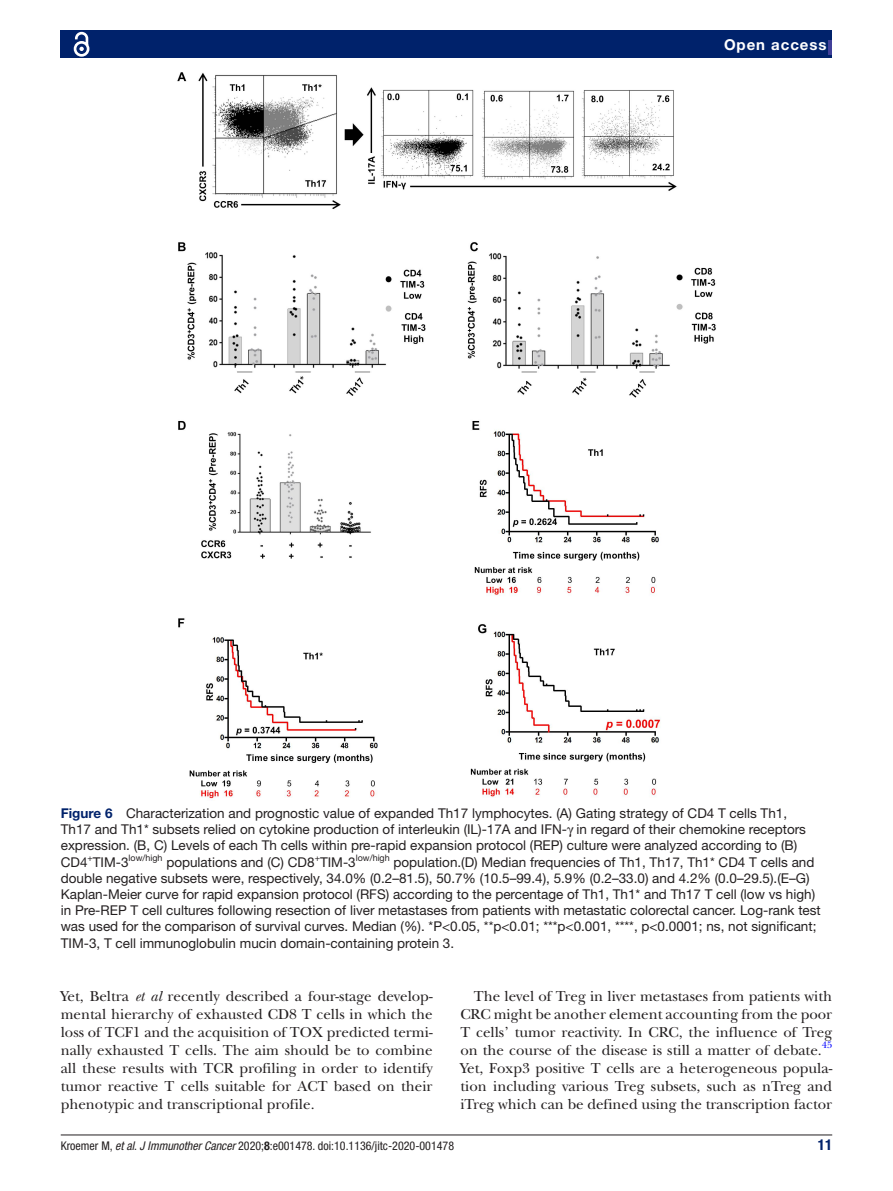
<style>
.page{position:relative;width:893px;height:1191px;background:#fff}
.page>*{position:absolute;margin:0;border:0;box-sizing:border-box;transform-origin:0 0}
.t1{font:15px/18px "New Baskerville";color:#231f20;text-align:justify}
.t2{font:700 15px "Helvetica Neue LT Std";letter-spacing:.065em;color:#fff}
.t3{font:700 condensed 15px "Helvetica Neue LT Std";color:#00226b}
.t4{font:13.5px/16.2px "Helvetica Neue LT Std";color:#231f20}
.t5{font:condensed 12px "Helvetica Neue LT Std";color:#231f20}
.t6{font:9.9px "New Baskerville";color:#00f}
.t7{font:9px "Helvetica Neue LT Std";color:#231f20}
.s1{font-weight:700;color:#00226b}
.s2{font-style:italic}
.s3{font-weight:700}
</style>
<div class="page">
<hr style="left:61px;top:1134px;width:771px;height:1px;background:#231f20">
<div style="left:61px;top:31px;width:771px;height:27px;background:#00226b"></div>
<hr style="left:828px;top:40px;width:4px;height:15px;background:#414099">
<svg style="left:73px;top:31px;width:17px;height:26px"></svg>
<img style="left:177px;top:73px;width:539px;height:726px">
<p class="t2" style="left:724px;top:35px;width:104px">Open access</p>
<p class="t4" style="left:61px;top:805px;width:747px"><span class="s1">Figure 6</span> Characterization and prognostic value of expanded Th17 lymphocytes. (A) Gating strategy of CD4 T cells Th1, Th17 and Th1* subsets relied on cytokine production of interleukin (IL)-17A and IFN- in regard of their chemokine receptors expression. (B, C) Levels of each Th cells within pre-rapid expansion protocol (REP) culture were analyzed according to (B)<br>CD4 TIM-3</p>
<p class="t7" style="left:88px;top:852px;width:7px">+</p>
<p class="t7" style="left:129px;top:852px;width:35px">low/high</p>
<p class="t4" style="left:166px;top:853px;width:191px">populations and (C) CD8 TIM-3</p>
<p class="t7" style="left:315px;top:852px;width:7px">+</p>
<p class="t7" style="left:356px;top:852px;width:35px">low/high</p>
<p class="t4" style="left:61px;top:853px;width:762px;text-indent:333px">population.(D) Median frequencies of Th1, Th17, Th1* CD4 T cells and double negative subsets were, respectively, 34.0% (0.2–81.5), 50.7% (10.5–99.4), 5.9% (0.2–33.0) and 4.2% (0.0–29.5).(E–G)<br>Kaplan-Meier curve for rapid expansion protocol (RFS) according to the percentage of Th1, Th1* and Th17 T cell (low vs high) in Pre-REP T cell cultures following resection of liver metastases from patients with metastatic colorectal cancer. Log-rank test was used for the comparison of survival curves. Median (%). *P&lt;0.05, **p&lt;0.01; ***p&lt;0.001, ****, p&lt;0.0001; ns, not significant; TIM-3, T cell immunoglobulin mucin domain-containing protein 3.</p>
<p class="t1" style="left:61px;top:987px;width:373px">Yet, Beltra <span class="s2">et al</span> recently described a four-stage develop&shy;mental hierarchy of exhausted CD8 T cells in which the loss of TCF1 and the acquisition of TOX predicted termi&shy;nally exhausted T cells. The aim should be to combine all these results with TCR profiling in order to identify tumor reactive T cells suitable for ACT based on their phenotypic and transcriptional profile.</p>
<p class="t1" style="left:460px;top:987px;width:373px;text-indent:13px">The level of Treg in liver metastases from patients with CRC might be another element accounting from the poor T cells’ tumor reactivity. In CRC, the influence of Treg on the course of the disease is still a matter of debate.</p>
<p class="t6" style="left:822px;top:1039px;width:12px">45</p>
<p class="t1" style="left:460px;top:1059px;width:373px">Yet, Foxp3 positive T cells are a heterogeneous popula&shy;tion including various Treg subsets, such as nTreg and iTreg which can be defined using the transcription factor</p>
<p class="t5" style="left:61px;top:1138px;width:395px">Kroemer M, <span class="s2">et al</span>. <span class="s2">J Immunother Cancer</span> 2020;<span class="s3">8</span>:e001478. doi:10.1136/jitc-2020-001478</p>
<p class="t3" style="left:818px;top:1135px;width:16px">11</p>
</div>
